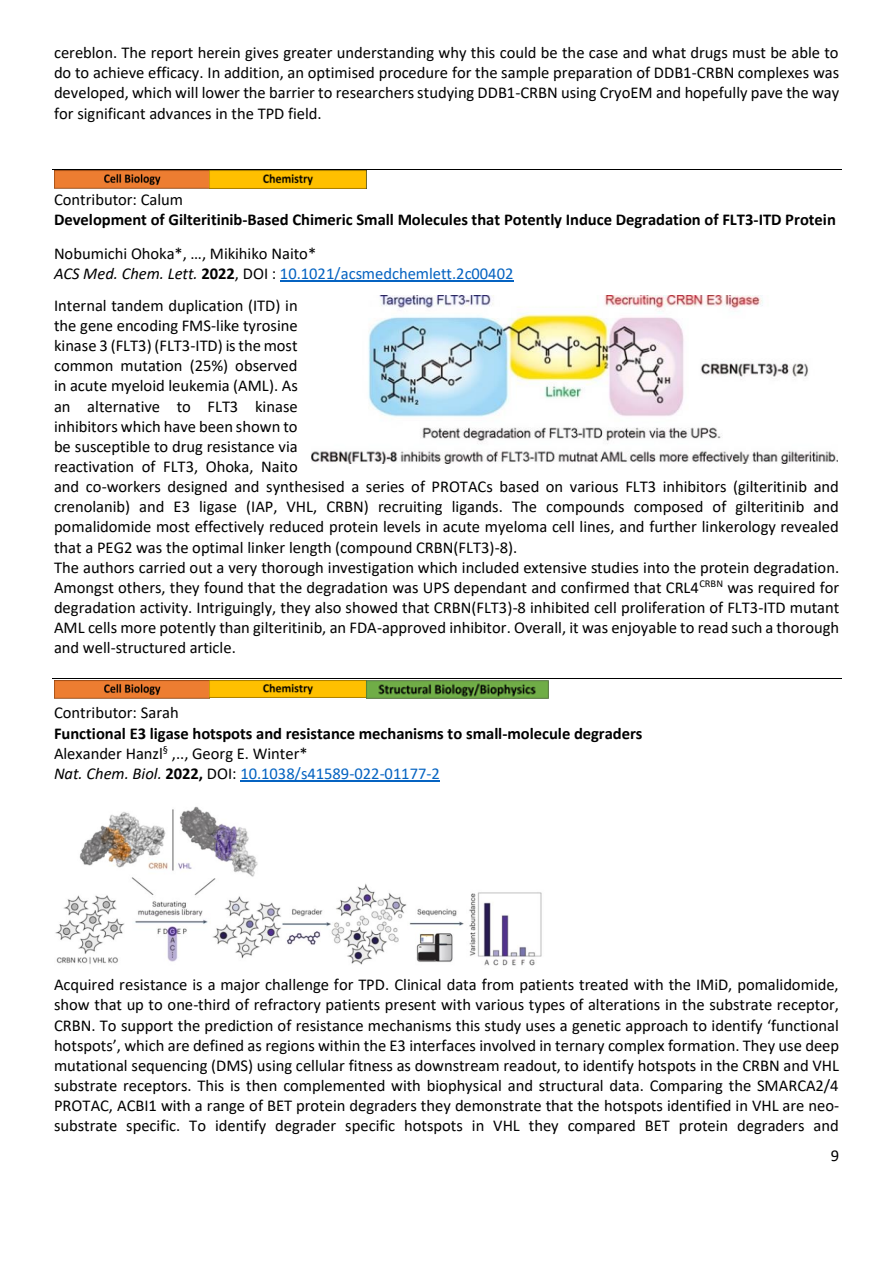
<style>
.page{position:relative;width:893px;height:1263px;background:#fff}
.page>*{position:absolute;margin:0;border:0;box-sizing:border-box;transform-origin:0 0}
.t1{font:16.5px/20.1px "Calibri";color:#000;text-align:justify}
.t2{font:700 16.5px "Calibri";color:#000}
.t3{font:16.5px "Calibri";color:#0563c1}
.s1{font-style:italic;color:#000}
.s2{font-weight:700;color:#000}
.s3{color:#000}
</style>
<div class="page">
<hr style="left:52px;top:169px;width:789px;height:1px;background:#000">
<hr style="left:280px;top:280px;width:233px;height:2px;background:#0563c1">
<hr style="left:52px;top:678px;width:789px;height:1px;background:#000">
<hr style="left:240px;top:781px;width:200px;height:1px;background:#0563c1">
<img style="left:54px;top:171px;width:313px;height:18px">
<img style="left:54px;top:680px;width:494px;height:18px">
<img style="left:55px;top:806px;width:487px;height:160px">
<img style="left:311px;top:296px;width:527px;height:168px">
<p class="t1" style="left:54px;top:44px;width:787px">cereblon. The report herein gives greater understanding why this could be the case and what drugs must be able to do to achieve efficacy. In addition, an optimised procedure for the sample preparation of DDB1-CRBN complexes was developed, which will lower the barrier to researchers studying DDB1-CRBN using CryoEM and hopefully pave the way for significant advances in the TPD field.</p>
<p class="t1" style="left:54px;top:191px;width:131px">Contributor: Calum</p>
<h2 class="t2" style="left:54px;top:212px;width:783px">Development of Gilteritinib-Based Chimeric Small Molecules that Potently Induce Degradation of FLT3-ITD Protein</h2>
<p class="t1" style="left:54px;top:244px;width:264px">Nobumichi Ohoka*, …, Mikihiko Naito*</p>
<p class="t3" style="left:54px;top:266px;width:461px"><span class="s1">ACS Med. Chem. Lett.</span> <span class="s2">2022</span><span class="s3">, DOI :</span> 10.1021/acsmedchemlett.2c00402</p>
<p class="t1" style="left:54px;top:297px;width:786px;text-align:left">Internal tandem duplication (ITD) in<br>the gene encoding FMS-like tyrosine<br>kinase 3 (FLT3) (FLT3-ITD) is the most<br>common mutation (25%) observed<br>in acute myeloid leukemia (AML). As<br>an alternative to FLT3 kinase<br>inhibitors which have been shown to<br>be susceptible to drug resistance via<br>reactivation of FLT3, Ohoka, Naito<br>and co-workers designed and synthesised a series of PROTACs based on various FLT3 inhibitors (gilteritinib and crenolanib) and E3 ligase (IAP, VHL, CRBN) recruiting ligands. The compounds composed of gilteritinib and pomalidomide most effectively reduced protein levels in acute myeloma cell lines, and further linkerology revealed that a PEG2 was the optimal linker length (compound CRBN(FLT3)-8).</p>
<p class="t1" style="left:54px;top:558px;width:787px">The authors carried out a very thorough investigation which included extensive studies into the protein degradation.<br>Amongst others, they found that the degradation was UPS dependant and confirmed that CRL4<sup>CRBN</sup> was required for degradation activity. Intriguingly, they also showed that CRBN(FLT3)-8 inhibited cell proliferation of FLT3-ITD mutant AML cells more potently than gilteritinib, an FDA-approved inhibitor. Overall, it was enjoyable to read such a thorough and well-structured article.</p>
<p class="t1" style="left:54px;top:704px;width:126px">Contributor: Sarah</p>
<p class="t2" style="left:54px;top:726px;width:590px">Functional E3 ligase hotspots and resistance mechanisms to small-molecule degraders</p>
<p class="t1" style="left:54px;top:744px;width:255px">Alexander Hanzl<sup>§</sup> ,.., Georg E. Winter*</p>
<p class="t3" style="left:54px;top:766px;width:387px"><span class="s1">Nat. Chem. Biol.</span> <span class="s2">2022,</span> <span class="s3">DOI:</span> 10.1038/s41589-022-01177-2</p>
<p class="t1" style="left:54px;top:976px;width:787px">Acquired resistance is a major challenge for TPD. Clinical data from patients treated with the IMiD, pomalidomide, show that up to one-third of refractory patients present with various types of alterations in the substrate receptor, CRBN. To support the prediction of resistance mechanisms this study uses a genetic approach to identify ‘functional hotspots’, which are defined as regions within the E3 interfaces involved in ternary complex formation. They use deep mutational sequencing (DMS) using cellular fitness as downstream readout, to identify hotspots in the CRBN and VHL substrate receptors. This is then complemented with biophysical and structural data. Comparing the SMARCA2/4<br>PROTAC, ACBI1 with a range of BET protein degraders they demonstrate that the hotspots identified in VHL are neo&shy;substrate specific. To identify degrader specific hotspots in VHL they compared BET protein degraders and</p>
<p class="t1" style="left:831px;top:1147px;width:10px">9</p>
</div>
